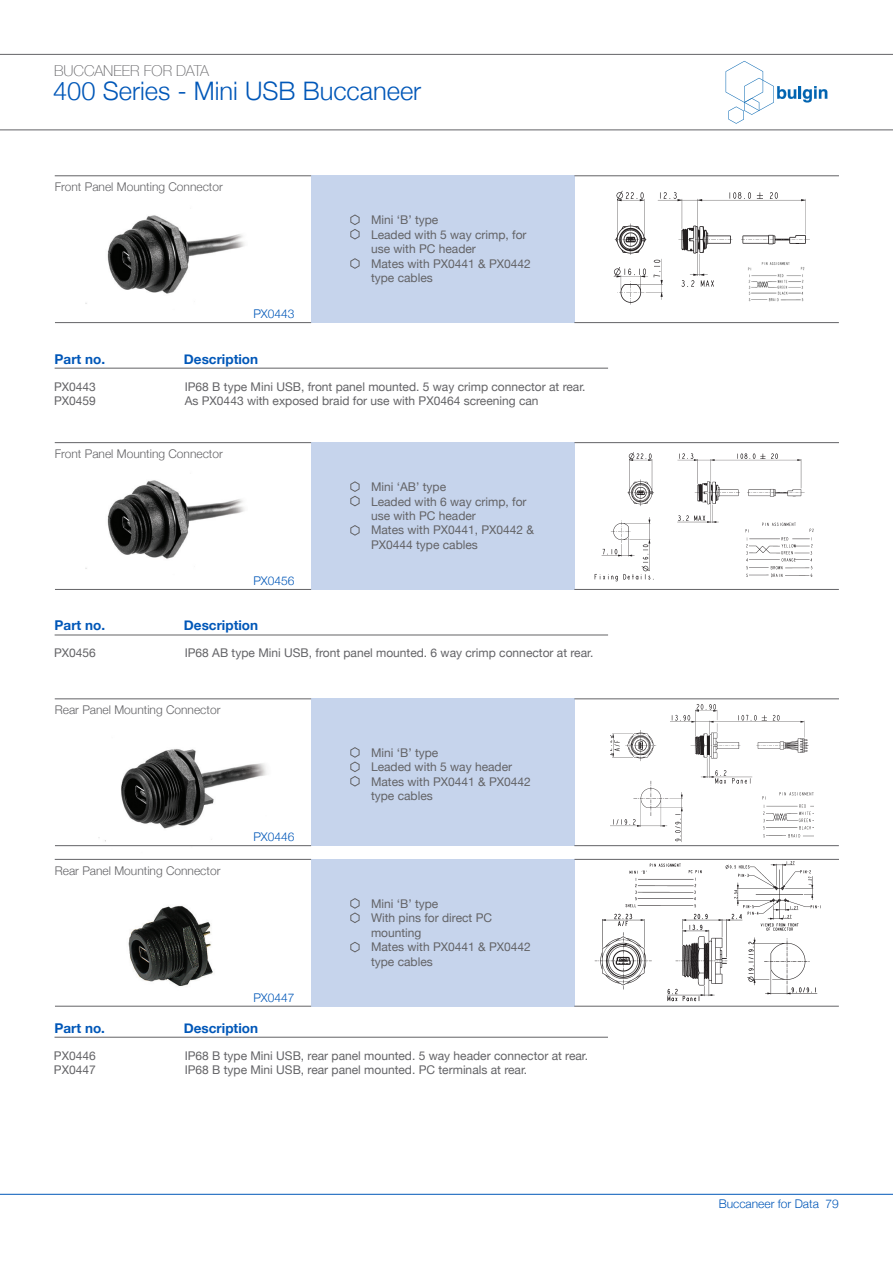
<style>
.page{position:relative;width:893px;height:1263px;background:#fff}
.page>*{position:absolute;margin:0;border:0;box-sizing:border-box;transform-origin:0 0}
.t1{font:300 25.5px "Helvetica Neue";color:#0057b8}
.t2{font:100 15px "Helvetica Neue";color:#636366}
.t3{font:700 13.5px "Helvetica Neue";color:#0057b8}
.t4{font:12px "Helvetica Neue";color:#636366}
.t5{font:300 12px "Helvetica Neue";color:#636366}
.t6{font:300 12px "Helvetica Neue";color:#0057b8}
</style>
<div class="page">
<hr style="left:0;top:1194px;width:893px;height:1px;background:#0057b8">
<svg style="left:726px;top:61px;width:101px;height:63px"></svg>
<hr style="left:0;top:54px;width:893px;height:1px;background:#636366">
<hr style="left:0;top:129px;width:893px;height:1px;background:#636366">
<img style="left:99px;top:905px;width:190px;height:132px">
<img style="left:99px;top:749px;width:185px;height:98px">
<img style="left:86px;top:480px;width:159px;height:89px">
<img style="left:86px;top:215px;width:159px;height:89px">
<div style="left:311px;top:175px;width:263px;height:148px;background:#c6d4ec"></div>
<div style="left:311px;top:442px;width:263px;height:148px;background:#c6d4ec"></div>
<div style="left:311px;top:698px;width:263px;height:148px;background:#c6d4ec"></div>
<div style="left:311px;top:859px;width:263px;height:147px;background:#c6d4ec"></div>
<hr style="left:574px;top:175px;width:265px;height:1px;background:#636366">
<hr style="left:574px;top:442px;width:265px;height:1px;background:#636366">
<hr style="left:574px;top:698px;width:265px;height:1px;background:#636366">
<hr style="left:574px;top:859px;width:265px;height:1px;background:#636366">
<hr style="left:55px;top:322px;width:256px;height:1px;background:#636366">
<hr style="left:55px;top:589px;width:256px;height:1px;background:#636366">
<hr style="left:55px;top:845px;width:256px;height:1px;background:#636366">
<hr style="left:55px;top:1006px;width:256px;height:1px;background:#636366">
<hr style="left:574px;top:322px;width:265px;height:1px;background:#636366">
<hr style="left:574px;top:589px;width:265px;height:1px;background:#636366">
<hr style="left:574px;top:845px;width:265px;height:1px;background:#636366">
<hr style="left:574px;top:1006px;width:265px;height:1px;background:#636366">
<hr style="left:55px;top:175px;width:256px;height:1px;background:#636366">
<hr style="left:55px;top:442px;width:256px;height:1px;background:#636366">
<hr style="left:55px;top:698px;width:256px;height:1px;background:#636366">
<hr style="left:55px;top:859px;width:256px;height:1px;background:#636366">
<hr style="left:55px;top:368px;width:553px;height:1px;background:#636366">
<hr style="left:55px;top:635px;width:553px;height:1px;background:#636366">
<svg style="left:350px;top:214px;width:10px;height:26px"></svg>
<svg style="left:350px;top:481px;width:10px;height:26px"></svg>
<svg style="left:350px;top:898px;width:10px;height:25px"></svg>
<svg style="left:350px;top:258px;width:10px;height:11px"></svg>
<svg style="left:350px;top:525px;width:10px;height:11px"></svg>
<svg style="left:350px;top:747px;width:10px;height:40px"></svg>
<svg style="left:350px;top:942px;width:10px;height:11px"></svg>
<hr style="left:55px;top:1037px;width:553px;height:1px;background:#636366">
<img style="left:600px;top:190px;width:213px;height:134px">
<img style="left:742px;top:259px;width:68px;height:45px">
<img style="left:594px;top:452px;width:220px;height:130px">
<img style="left:594px;top:861px;width:227px;height:141px">
<img style="left:611px;top:698px;width:202px;height:144px">
<p class="t2" style="left:54px;top:59px;width:157px">BUCCANEER FOR DATA</p>
<p class="t1" style="left:53px;top:70px;width:370px">400 Series - Mini USB Buccaneer</p>
<p class="t5" style="left:55px;top:177px;width:170px">Front Panel Mounting Connector</p>
<p class="t6" style="left:253px;top:304px;width:43px">PX0443</p>
<p class="t3" style="left:55px;top:348px;width:52px">Part no.</p>
<p class="t3" style="left:184px;top:348px;width:76px">Description</p>
<p class="t4" style="left:371px;top:211px;width:69px">Mini ‘B’ type</p>
<p class="t4" style="left:371px;top:226px;width:157px">Leaded with 5 way crimp, for</p>
<p class="t4" style="left:371px;top:240px;width:106px">use with PC header</p>
<p class="t4" style="left:371px;top:255px;width:161px">Mates with PX0441 &amp; PX0442</p>
<p class="t4" style="left:371px;top:269px;width:63px">type cables</p>
<p class="t4" style="left:54px;top:378px;width:43px">PX0443</p>
<p class="t4" style="left:54px;top:392px;width:43px">PX0459</p>
<p class="t4" style="left:185px;top:378px;width:402px">IP68 B type Mini USB, front panel mounted. 5 way crimp connector at rear.</p>
<p class="t4" style="left:185px;top:392px;width:355px">As PX0443 with exposed braid for use with PX0464 screening can</p>
<p class="t5" style="left:55px;top:444px;width:170px">Front Panel Mounting Connector</p>
<p class="t6" style="left:253px;top:571px;width:43px">PX0456</p>
<p class="t3" style="left:55px;top:615px;width:52px">Part no.</p>
<p class="t3" style="left:184px;top:615px;width:76px">Description</p>
<p class="t4" style="left:371px;top:478px;width:77px">Mini ‘AB’ type</p>
<p class="t4" style="left:371px;top:493px;width:157px">Leaded with 6 way crimp, for</p>
<p class="t4" style="left:371px;top:507px;width:106px">use with PC header</p>
<p class="t4" style="left:371px;top:521px;width:165px">Mates with PX0441, PX0442 &amp;</p>
<p class="t4" style="left:371px;top:536px;width:108px">PX0444 type cables</p>
<p class="t4" style="left:54px;top:644px;width:43px">PX0456</p>
<p class="t4" style="left:185px;top:644px;width:410px">IP68 AB type Mini USB, front panel mounted. 6 way crimp connector at rear.</p>
<p class="t5" style="left:55px;top:700px;width:167px">Rear Panel Mounting Connector</p>
<p class="t5" style="left:55px;top:860px;width:167px">Rear Panel Mounting Connector</p>
<p class="t6" style="left:253px;top:827px;width:43px">PX0446</p>
<p class="t6" style="left:253px;top:988px;width:43px">PX0447</p>
<p class="t3" style="left:55px;top:1017px;width:52px">Part no.</p>
<p class="t3" style="left:184px;top:1017px;width:76px">Description</p>
<p class="t4" style="left:371px;top:744px;width:69px">Mini ‘B’ type</p>
<p class="t4" style="left:371px;top:758px;width:143px">Leaded with 5 way header</p>
<p class="t4" style="left:371px;top:773px;width:161px">Mates with PX0441 &amp; PX0442</p>
<p class="t4" style="left:371px;top:787px;width:63px">type cables</p>
<p class="t4" style="left:371px;top:895px;width:69px">Mini ‘B’ type</p>
<p class="t4" style="left:371px;top:909px;width:123px">With pins for direct PC</p>
<p class="t4" style="left:371px;top:924px;width:52px">mounting</p>
<p class="t4" style="left:371px;top:938px;width:161px">Mates with PX0441 &amp; PX0442</p>
<p class="t4" style="left:371px;top:953px;width:63px">type cables</p>
<p class="t4" style="left:54px;top:1047px;width:43px">PX0446</p>
<p class="t4" style="left:54px;top:1061px;width:43px">PX0447</p>
<p class="t4" style="left:185px;top:1047px;width:405px">IP68 B type Mini USB, rear panel mounted. 5 way header connector at rear.</p>
<p class="t4" style="left:185px;top:1061px;width:344px">IP68 B type Mini USB, rear panel mounted. PC terminals at rear.</p>
<p class="t6" style="left:719px;top:1194px;width:122px">Buccaneer for Data 79</p>
</div>
